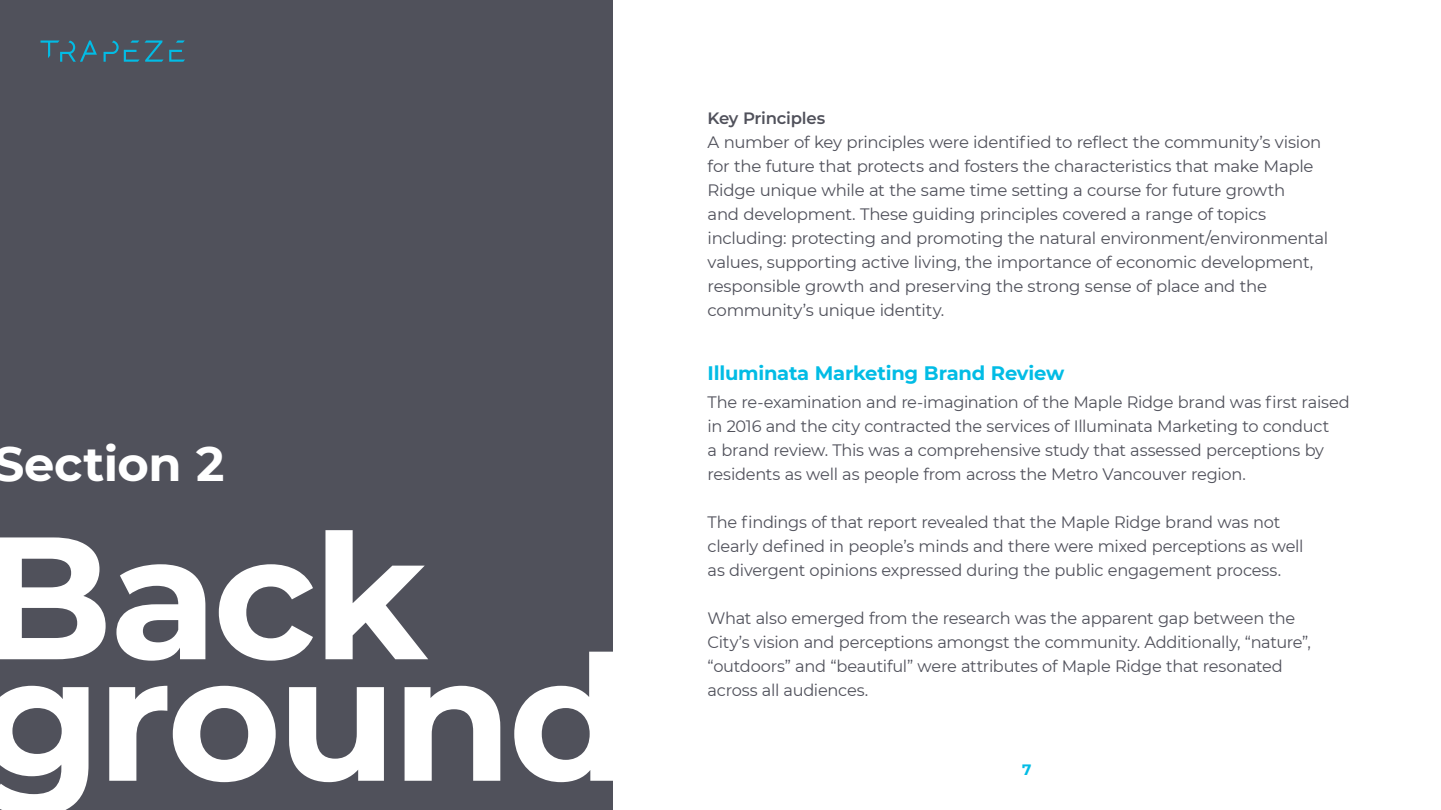
<style>
.page{position:relative;width:1441px;height:810px;background:#fff}
.page>*{position:absolute;margin:0;border:0;box-sizing:border-box;transform-origin:0 0}
.Header_1_Blue{font:700 174px "Montserrat";letter-spacing:-.025em;color:#fff}
.Body{font:700 48px "Montserrat";letter-spacing:-.005em;color:#fff}
.Header_1_Blue-2{font:700 19.5px "Montserrat";letter-spacing:-.015em;color:#02bce5}
.Header_1_Blue-3{font:16.5px/24px "Montserrat";letter-spacing:-.015em;color:#50515b}
.Header_1_Blue-4{font:100 16.5px "Montserrat";letter-spacing:-.015em;color:#50515b}
.Header_1_Blue-5{font:700 15px "Montserrat";color:#02bce5}
</style>
<div class="page">
<div style="left:0;top:0;width:612px;height:810px;background:#50515b"></div>
<svg style="left:40px;top:40px;width:145px;height:22px"></svg>
<p class="Body" style="left:-7px;top:429px;width:233px">Section 2</p>
<p class="Header_1_Blue" style="left:-21px;top:472px;width:450px">Back</p>
<p class="Header_1_Blue" style="left:-21px;top:594px;width:651px">ground</p>
<p class="Header_1_Blue-4" style="left:707px;top:107px;width:119px">Key Principles</p>
<p class="Header_1_Blue-3" style="left:707px;top:130px;width:622px">A number of key principles were identified to reflect the community’s vision for the future that protects and fosters the characteristics that make Maple Ridge unique while at the same time setting a course for future growth<br>and development. These guiding principles covered a range of topics including: protecting and promoting the natural environment/environmental values, supporting active living, the importance of economic development, responsible growth and preserving the strong sense of place and the community’s unique identity.</p>
<p class="Header_1_Blue-2" style="left:707px;top:359px;width:358px">Illuminata Marketing Brand Review</p>
<p class="Header_1_Blue-3" style="left:707px;top:389px;width:643px">The re-examination and re-imagination of the Maple Ridge brand was first raised in 2016 and the city contracted the services of Illuminata Marketing to conduct<br>a brand review. This was a comprehensive study that assessed perceptions by residents as well as people from across the Metro Vancouver region.</p>
<p class="Header_1_Blue-3" style="left:707px;top:509px;width:574px">The findings of that report revealed that the Maple Ridge brand was not</p>
<p class="Header_1_Blue-3" style="left:707px;top:533px;width:597px">clearly defined in people’s minds and there were mixed perceptions as well</p>
<p class="Header_1_Blue-3" style="left:707px;top:557px;width:575px">as divergent opinions expressed during the public engagement process.</p>
<p class="Header_1_Blue-3" style="left:707px;top:605px;width:604px">What also emerged from the research was the apparent gap between the<br>City’s vision and perceptions amongst the community. Additionally, “nature”, “outdoors” and “beautiful” were attributes of Maple Ridge that resonated</p>
<p class="Header_1_Blue-3" style="left:707px;top:677px;width:162px">across all audiences.</p>
<p class="Header_1_Blue-5" style="left:1022px;top:759px;width:11px">7</p>
</div>
